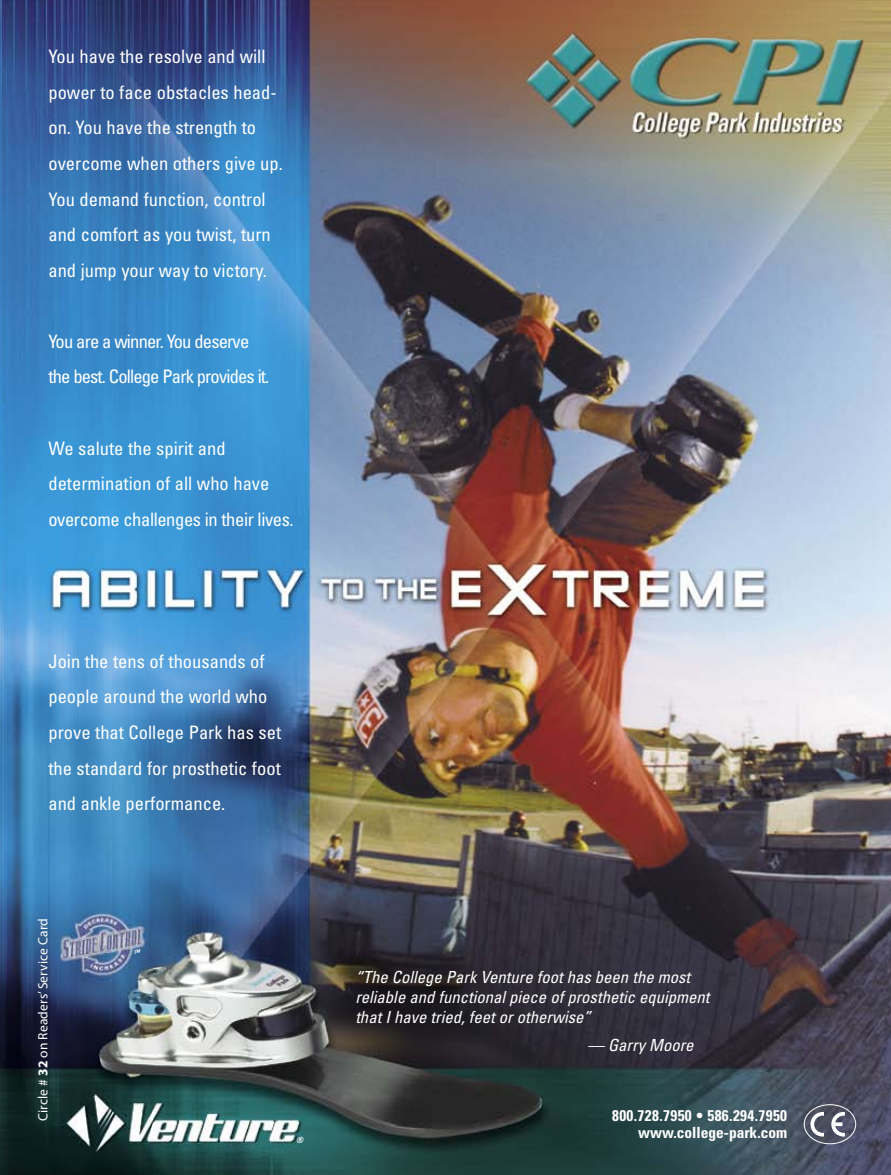
<style>
.page{position:relative;width:891px;height:1175px;background:#fff}
.page>*{position:absolute;margin:0;border:0;box-sizing:border-box;transform-origin:0 0}
.t1{font:condensed 18.6px/35.5px "Univers";color:#fff}
.t2{font:condensed 18.6px/35.5px "Univers";letter-spacing:-.045em;color:#fff}
.t3{font:italic condensed 16.65px/20px "Univers";color:#fff}
.t4{font:700 condensed 15.45px/17.1px "Univers";letter-spacing:.025em;color:#fff;text-align:right}
.t5{font:13.5px "Myriad Pro";letter-spacing:.01em;color:#fff}
.t6{font:italic 700 condensed 8.55px "Univers";color:#fff}
.s1{font-weight:700}
</style>
<div class="page">
<img style="left:0;top:0;width:891px;height:1174px">
<svg style="left:134px;top:949px;width:7px;height:4px"></svg>
<p class="t1" style="left:48px;top:38px;width:236px">You have the resolve and will power to face obstacles head&shy;on. You have the strength to overcome when others give up.<br>You demand function, control and comfort as you twist, turn and jump your way to victory.</p>
<p class="t2" style="left:48px;top:323px;width:222px">You are a winner. You deserve the best. College Park provides it.</p>
<p class="t1" style="left:48px;top:429px;width:247px">We salute the spirit and determination of all who have overcome challenges in their lives.</p>
<p class="t1" style="left:48px;top:643px;width:234px">Join the tens of thousands of people around the world who prove that College Park has set the standard for prosthetic foot and ankle performance.</p>
<p class="t5" style="left:35px;top:1120px;width:204px;rotate:-90deg">Circle # <span class="s1">32</span> on Readers’ Service Card</p>
<p class="t6" style="left:296px;top:1134px;width:9px">®</p>
<p class="t3" style="left:355px;top:966px;width:356px">“The College Park Venture foot has been the most reliable and functional piece of prosthetic equipment that I have tried, feet or otherwise”</p>
<p class="t3" style="left:587px;top:1034px;width:108px">— Garry Moore</p>
<p class="t4" style="left:612px;top:1106px;width:177px">800.728.7950 • 586.294.7950 www.college-park.com</p>
</div>
